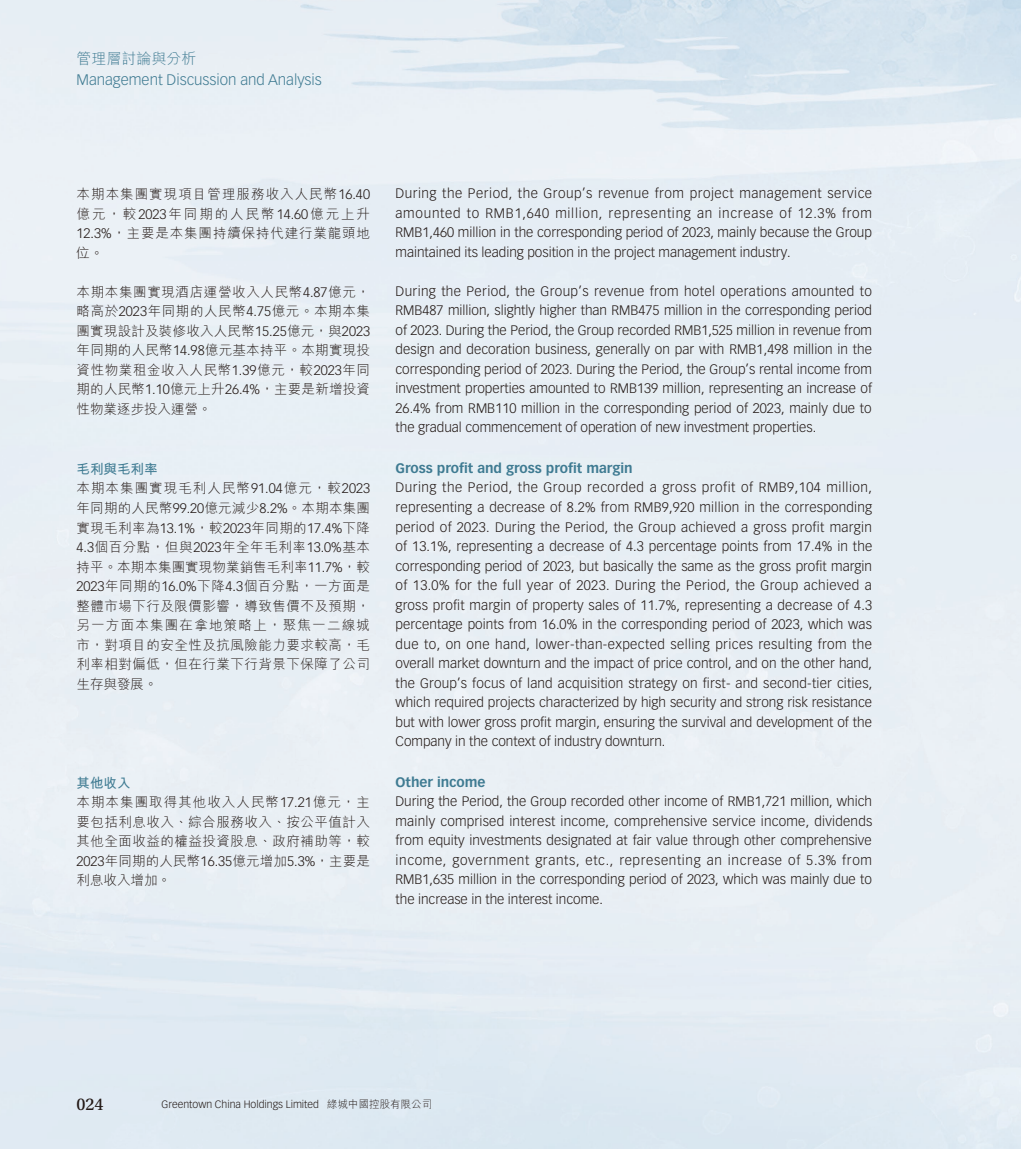
<style>
.page{position:relative;width:1021px;height:1149px;background:#fff}
.page>*{position:absolute;margin:0;border:0;box-sizing:border-box;transform-origin:0 0}
.t1{font:18px "Utopia Std Capt";color:#231916}
.t2{font:300 15px "Vectora LT Std";color:#3f7b92}
.t3{font:300 15px "M Hei HK";color:#3f7b92}
.t4{font:300 13.5px/19.5px "Vectora LT Std";color:#231916;text-align:justify}
.t5{font:300 13.5px/19.5px "M Hei HK";letter-spacing:.035em;color:#231916;text-align:justify}
.t6{font:700 13.5px "Vectora LT Std";color:#3f7b92}
.t7{font:300 10.5px "Vectora LT Std";color:#231916}
.s1{font-family:"Vectora LT Std"}
.s2{font-weight:700;color:#3f7b92}
.s3{font-family:"M Hei HK"}
</style>
<div class="page">
<p class="t3" style="left:77px;top:48px;width:122px">管理層討論與分析</p>
<p class="t2" style="left:77px;top:70px;width:247px">Management Discussion and Analysis</p>
<p class="t5" style="left:77px;top:184px;width:295px">本期本集團實現項目管理服務收入人民幣<span class="s1">16.40</span>億元，較<span class="s1">2023</span>年同期的人民幣<span class="s1">14.60</span>億元上升<span class="s1">12.3%</span>，主要是本集團持續保持代建行業龍頭地位。</p>
<p class="t5" style="left:77px;top:281px;width:295px">本期本集團實現酒店運營收入人民幣<span class="s1">4.87</span>億元，略高於<span class="s1">2023</span>年同期的人民幣<span class="s1">4.75</span>億元。本期本集團實現設計及裝修收入人民幣<span class="s1">15.25</span>億元，與<span class="s1">2023</span>年同期的人民幣<span class="s1">14.98</span>億元基本持平。本期實現投資性物業租金收入人民幣<span class="s1">1.39</span>億元，較<span class="s1">2023</span>年同期的人民幣<span class="s1">1.10</span>億元上升<span class="s1">26.4%</span>，主要是新增投資性物業逐步投入運營。</p>
<p class="t5" style="left:76px;top:458px;width:295px;text-align:left"><span class="s2">毛利與毛利率<br></span>本期本集團實現毛利人民幣<span class="s1">91.04</span>億元，較<span class="s1">2023</span>年同期的人民幣<span class="s1">99.20</span>億元減少<span class="s1">8.2%</span>。本期本集團實現毛利率為<span class="s1">13.1%</span>，較<span class="s1">2023</span>年同期的<span class="s1">17.4%</span>下降<br><span class="s1">4.3</span>個百分點，但與<span class="s1">2023</span>年全年毛利率<span class="s1">13.0%</span>基本持平。本期本集團實現物業銷售毛利率<span class="s1">11.7%</span>，較<br><span class="s1">2023</span>年同期的<span class="s1">16.0%</span>下降<span class="s1">4.3</span>個百分點，一方面是整體市場下行及限價影響，導致售價不及預期，另一方面本集團在拿地策略上，聚焦一二線城市，對項目的安全性及抗風險能力要求較高，毛利率相對偏低，但在行業下行背景下保障了公司生存與發展。</p>
<p class="t5" style="left:76px;top:772px;width:295px;text-align:left"><span class="s2">其他收入<br></span>本期本集團取得其他收入人民幣<span class="s1">17.21</span>億元，主要包括利息收入、綜合服務收入、按公平值計入其他全面收益的權益投資股息、政府補助等，較<br><span class="s1">2023</span>年同期的人民幣<span class="s1">16.35</span>億元增加<span class="s1">5.3%</span>，主要是利息收入增加。</p>
<p class="t4" style="left:395px;top:184px;width:478px">During the Period, the Group’s revenue from project management service amounted to RMB1,640 million, representing an increase of 12.3% from RMB1,460 million in the corresponding period of 2023, mainly because the Group maintained its leading position in the project management industry.</p>
<p class="t4" style="left:395px;top:281px;width:478px">During the Period, the Group’s revenue from hotel operations amounted to RMB487 million, slightly higher than RMB475 million in the corresponding period of 2023. During the Period, the Group recorded RMB1,525 million in revenue from design and decoration business, generally on par with RMB1,498 million in the corresponding period of 2023. During the Period, the Group’s rental income from investment properties amounted to RMB139 million, representing an increase of 26.4% from RMB110 million in the corresponding period of 2023, mainly due to the gradual commencement of operation of new investment properties.</p>
<p class="t6" style="left:395px;top:460px;width:239px">Gross profit and gross profit margin</p>
<p class="t4" style="left:395px;top:478px;width:478px">During the Period, the Group recorded a gross profit of RMB9,104 million, representing a decrease of 8.2% from RMB9,920 million in the corresponding period of 2023. During the Period, the Group achieved a gross profit margin of 13.1%, representing a decrease of 4.3 percentage points from 17.4% in the corresponding period of 2023, but basically the same as the gross profit margin of 13.0% for the full year of 2023. During the Period, the Group achieved a gross profit margin of property sales of 11.7%, representing a decrease of 4.3 percentage points from 16.0% in the corresponding period of 2023, which was due to, on one hand, lower-than-expected selling prices resulting from the overall market downturn and the impact of price control, and on the other hand, the Group’s focus of land acquisition strategy on first- and second-tier cities, which required projects characterized by high security and strong risk resistance but with lower gross profit margin, ensuring the survival and development of the Company in the context of industry downturn.</p>
<p class="t6" style="left:395px;top:773px;width:91px">Other income</p>
<p class="t4" style="left:395px;top:791px;width:478px">During the Period, the Group recorded other income of RMB1,721 million, which mainly comprised interest income, comprehensive service income, dividends from equity investments designated at fair value through other comprehensive income, government grants, etc., representing an increase of 5.3% from RMB1,635 million in the corresponding period of 2023, which was mainly due to the increase in the interest income.</p>
<h1 class="t1" style="left:77px;top:1094px;width:29px">024</h1>
<p class="t7" style="left:162px;top:1098px;width:272px">Greentown China Holdings Limited <span class="s3">綠城中國控股有限公司</span></p>
</div>
